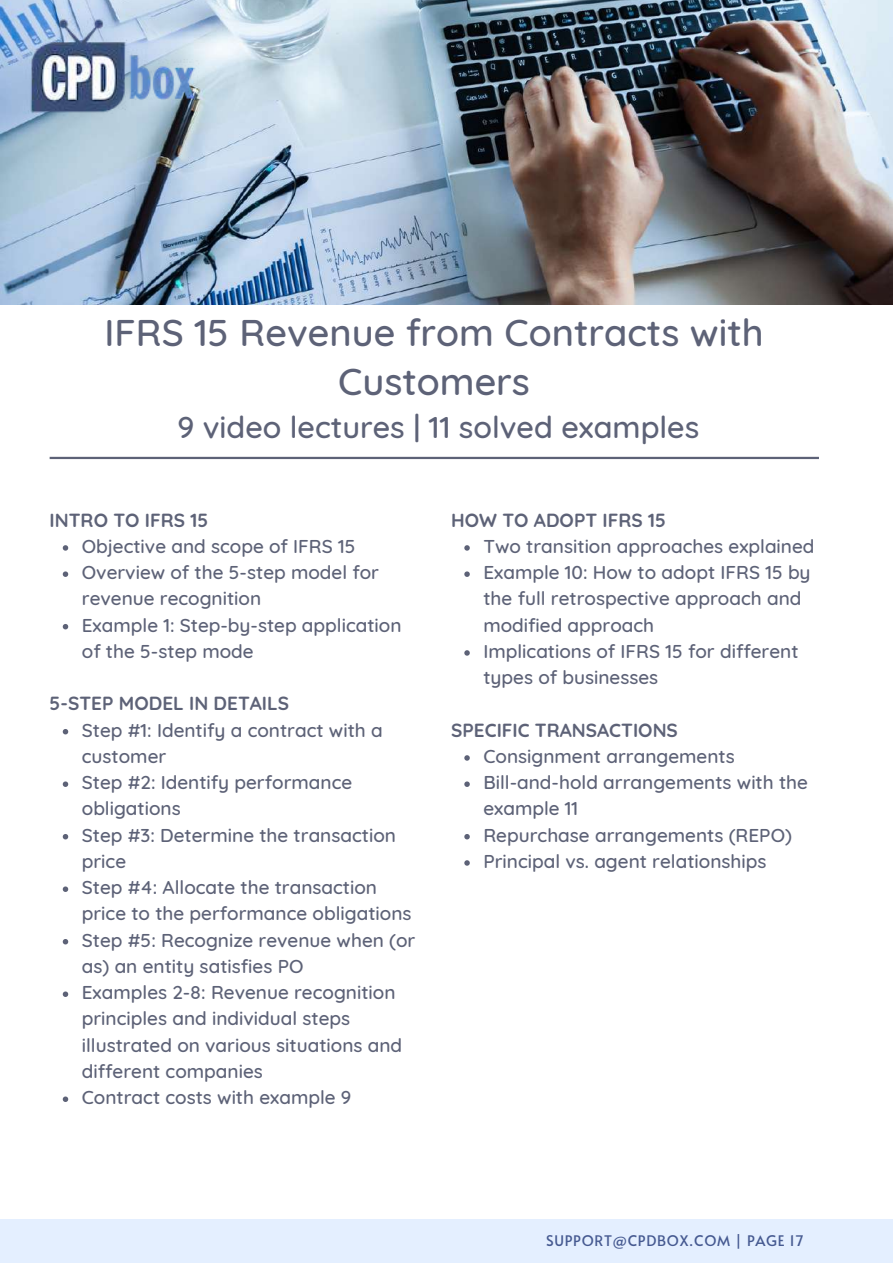
<style>
.page{position:relative;width:893px;height:1264px;background:#fff}
.page>*{position:absolute;margin:0;border:0;box-sizing:border-box;transform-origin:0 0}
.t1{font:500 37.95px/49.2px "Quicksand";color:#5d6277;text-align:center}
.t2{font:500 30.6px "Quicksand";color:#5d6277}
.t3{font:500 18.9px/26.2px "Quicksand";color:#5d6277}
.t4{font:700 18.9px "Quicksand";color:#5d6277}
.t5{font:14.55px "Alata";letter-spacing:.05em;color:#465a91}
</style>
<div class="page">
<div style="left:0;top:1218px;width:892px;height:44px;background:#e4efff"></div>
<img style="left:0;top:0;width:892px;height:305px">
<svg style="left:63px;top:545px;width:5px;height:5px"></svg>
<svg style="left:63px;top:571px;width:5px;height:6px"></svg>
<svg style="left:63px;top:624px;width:5px;height:5px"></svg>
<svg style="left:63px;top:729px;width:5px;height:5px"></svg>
<svg style="left:63px;top:781px;width:5px;height:6px"></svg>
<svg style="left:63px;top:834px;width:5px;height:5px"></svg>
<svg style="left:63px;top:886px;width:5px;height:6px"></svg>
<svg style="left:63px;top:939px;width:5px;height:5px"></svg>
<svg style="left:63px;top:991px;width:5px;height:5px"></svg>
<svg style="left:63px;top:1096px;width:5px;height:5px"></svg>
<hr style="left:50px;top:457px;width:768px;height:2px;background:#5d6277">
<svg style="left:464px;top:545px;width:6px;height:5px"></svg>
<svg style="left:464px;top:571px;width:6px;height:6px"></svg>
<svg style="left:464px;top:650px;width:6px;height:5px"></svg>
<svg style="left:464px;top:755px;width:6px;height:5px"></svg>
<svg style="left:464px;top:781px;width:6px;height:6px"></svg>
<svg style="left:464px;top:834px;width:6px;height:5px"></svg>
<svg style="left:464px;top:860px;width:6px;height:5px"></svg>
<img style="left:25px;top:18px;width:176px;height:96px">
<h1 class="t1" style="left:104px;top:307px;width:660px">IFRS 15 Revenue from Contracts with<br>Customers</h1>
<h2 class="t2" style="left:177px;top:407px;width:523px">9 video lectures | 11 solved examples</h2>
<p class="t4" style="left:50px;top:507px;width:160px">INTRO TO IFRS 15</p>
<p class="t3" style="left:82px;top:532px;width:321px">Objective and scope of IFRS 15<br>Overview of the 5-step model for revenue recognition<br>Example 1: Step-by-step application of the 5-step mode</p>
<p class="t4" style="left:50px;top:691px;width:241px">5-STEP MODEL IN DETAILS</p>
<p class="t3" style="left:82px;top:716px;width:335px">Step #1: Identify a contract with a customer<br>Step #2: Identify performance obligations<br>Step #3: Determine the transaction price<br>Step #4: Allocate the transaction price to the performance obligations<br>Step #5: Recognize revenue when (or as) an entity satisfies PO<br>Examples 2-8: Revenue recognition principles and individual steps illustrated on various situations and different companies<br>Contract costs with example 9</p>
<p class="t4" style="left:451px;top:507px;width:216px">HOW TO ADOPT IFRS 15</p>
<p class="t3" style="left:483px;top:532px;width:332px">Two transition approaches explained<br>Example 10: How to adopt IFRS 15 by the full retrospective approach and modified approach<br>Implications of IFRS 15 for different types of businesses</p>
<p class="t4" style="left:451px;top:717px;width:228px">SPECIFIC TRANSACTIONS</p>
<p class="t3" style="left:483px;top:742px;width:326px">Consignment arrangements<br>Bill-and-hold arrangements with the example 11<br>Repurchase arrangements (REPO)<br>Principal vs. agent relationships</p>
<p class="t5" style="left:546px;top:1230px;width:259px">SUPPORT@CPDBOX.COM | PAGE 17</p>
</div>
